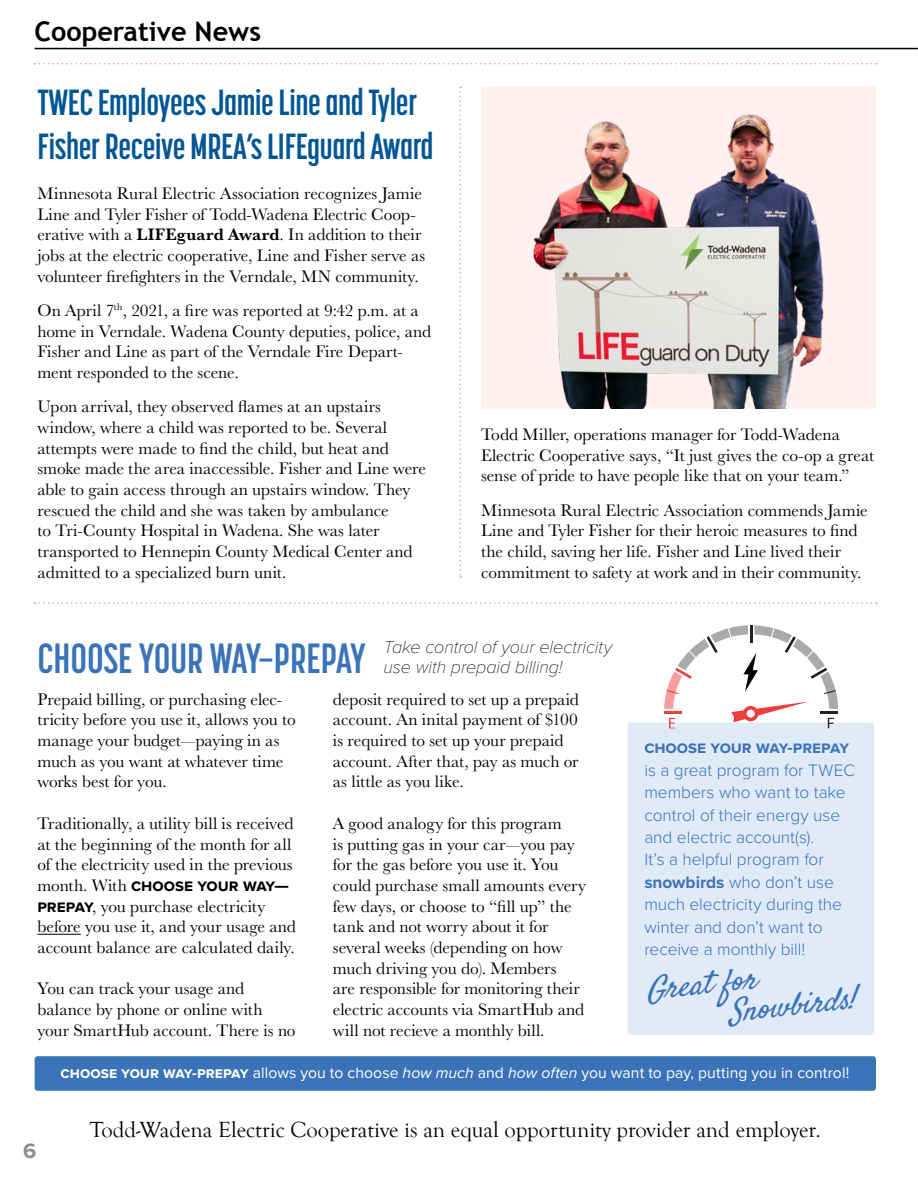
<style>
.page{position:relative;width:918px;height:1188px;background:#fff}
.page>*{position:absolute;margin:0;border:0;box-sizing:border-box;transform-origin:0 0}
.t1{font:700 41.85px "Korolev Compressed";color:#3b73b9}
.t2{font:700 36px/43.2px "Korolev Compressed";letter-spacing:-.01em;color:#005695}
.t3{font:italic 31.35px/30px "Satisfy";color:#3b73b9}
.t4{font:700 27px "Trebuchet MS";color:#000}
.t5{font:22.5px "Goudy Old Style T";color:#000}
.t6{font:700 21.6px "Proxima Nova";color:#8b8e90}
.t7{font:italic 100 18px/19.5px "Proxima Nova";letter-spacing:-.005em;color:#000}
.t8{font:17.25px/20.7px "Baskerville URW";color:#000}
.t9{font:300 17.25px/22.5px "Proxima Nova";color:#3b73b9}
.t10{font:700 17.25px "Proxima Nova";letter-spacing:-.005em;color:#000}
.t11{font:700 17.25px "Proxima Nova";letter-spacing:-.005em;color:#3b73b9}
.t12{font:15.75px "Proxima Nova";letter-spacing:.005em;color:#fff}
.s1{font-weight:700}
.s2{font-family:"Baskerville URW";font-weight:400}
.s3{font-family:"Proxima Nova";font-weight:700}
.s4{font-style:italic}
</style>
<div class="page">
<hr style="left:35px;top:48px;width:883px;height:1px;background:#000">
<img style="left:481px;top:86px;width:395px;height:323px">
<div style="left:628px;top:723px;width:246px;height:312px;background:#e1ebf7;border-radius:3px"></div>
<div style="left:35px;top:1056px;width:841px;height:35px;background:#3b73b9;border-radius:3px"></div>
<hr style="left:38px;top:934px;width:43px;height:1px;background:#000">
<svg style="left:664px;top:625px;width:174px;height:103px"></svg>
<svg style="left:35px;top:602px;width:842px;height:2px"></svg>
<svg style="left:35px;top:63px;width:842px;height:1px"></svg>
<svg style="left:459px;top:87px;width:2px;height:491px"></svg>
<h3 class="t4" style="left:35px;top:14px;width:228px">Cooperative News</h3>
<h2 class="t2" style="left:38px;top:81px;width:398px">TWEC Employees Jamie Line and Tyler<br>Fisher Receive MREA’s LIFEguard Award</h2>
<p class="t8" style="left:38px;top:182px;width:389px">Minnesota Rural Electric Association recognizes Jamie Line and Tyler Fisher of Todd-Wadena Electric Coop&shy;erative with a <span class="s1">LIFEguard Award</span>. In addition to their jobs at the electric cooperative, Line and Fisher serve as volunteer firefighters in the Verndale, MN community.</p>
<p class="t8" style="left:38px;top:299px;width:395px">On April 7<sup>th</sup>, 2021, a fire was reported at 9:42 p.m. at a home in Verndale. Wadena County deputies, police, and Fisher and Line as part of the Verndale Fire Depart&shy;ment responded to the scene.</p>
<p class="t8" style="left:38px;top:396px;width:390px">Upon arrival, they observed flames at an upstairs window, where a child was reported to be. Several attempts were made to find the child, but heat and smoke made the area inaccessible. Fisher and Line were able to gain access through an upstairs window. They rescued the child and she was taken by ambulance<br>to Tri-County Hospital in Wadena. She was later transported to Hennepin County Medical Center and admitted to a specialized burn unit.</p>
<p class="t8" style="left:481px;top:423px;width:395px">Todd Miller, operations manager for Todd-Wadena<br>Electric Cooperative says, “It just gives the co-op a great sense of pride to have people like that on your team.”</p>
<p class="t8" style="left:481px;top:499px;width:388px">Minnesota Rural Electric Association commends Jamie Line and Tyler Fisher for their heroic measures to find the child, saving her life. Fisher and Line lived their commitment to safety at work and in their community.</p>
<p class="t7" style="left:383px;top:638px;width:230px">Take control of your electricity use with prepaid billing!</p>
<h1 class="t1" style="left:38px;top:634px;width:330px">CHOOSE YOUR WAY—PREPAY</h1>
<p class="t8" style="left:38px;top:688px;width:260px">Prepaid billing, or purchasing elec&shy;tricity before you use it, allows you to manage your budget—paying in as much as you want at whatever time works best for you.</p>
<p class="t8" style="left:38px;top:812px;width:258px">Traditionally, a utility bill is received at the beginning of the month for all of the electricity used in the previous</p>
<p class="t10" style="left:38px;top:875px;width:253px"><span class="s2">month. With</span> choose your way—</p>
<p class="t8" style="left:38px;top:895px;width:260px"><span class="s3">prepay</span>, you purchase electricity before you use it, and your usage and account balance are calculated daily.</p>
<p class="t8" style="left:38px;top:978px;width:260px">You can track your usage and balance by phone or online with your SmartHub account. There is no</p>
<p class="t8" style="left:333px;top:688px;width:248px">deposit required to set up a prepaid account. An inital payment of $100 is required to set up your prepaid account. After that, pay as much or as little as you like.</p>
<p class="t8" style="left:333px;top:812px;width:255px">A good analogy for this program<br>is putting gas in your car—you pay for the gas before you use it. You could purchase small amounts every few days, or choose to “fill up” the tank and not worry about it for several weeks (depending on how much driving you do). Members<br>are responsible for monitoring their electric accounts via SmartHub and will not recieve a monthly bill.</p>
<p class="t11" style="left:644px;top:737px;width:206px">choose your way-prepay</p>
<p class="t9" style="left:644px;top:759px;width:212px">is a great program for TWEC members who want to take control of their energy use and electric account(s).<br>It’s a helpful program for <span class="s1">snowbirds</span> who don’t use much electricity during the winter and don’t want to receive a monthly bill!</p>
<h3 class="t3" style="left:725px;top:969px;width:129px;text-indent:-80px;rotate:-6deg">Great for<br>Snowbirds!</h3>
<p class="t12" style="left:61px;top:1063px;width:790px"><span class="s1">choose your way-prepay</span> allows you to choose <span class="s4">how much</span> and <span class="s4">how often</span> you want to pay, putting you in control!</p>
<p class="t6" style="left:23px;top:1138px;width:15px">6</p>
<h3 class="t5" style="left:90px;top:1117px;width:733px">Todd-Wadena Electric Cooperative is an equal opportunity provider and employer.</h3>
</div>
